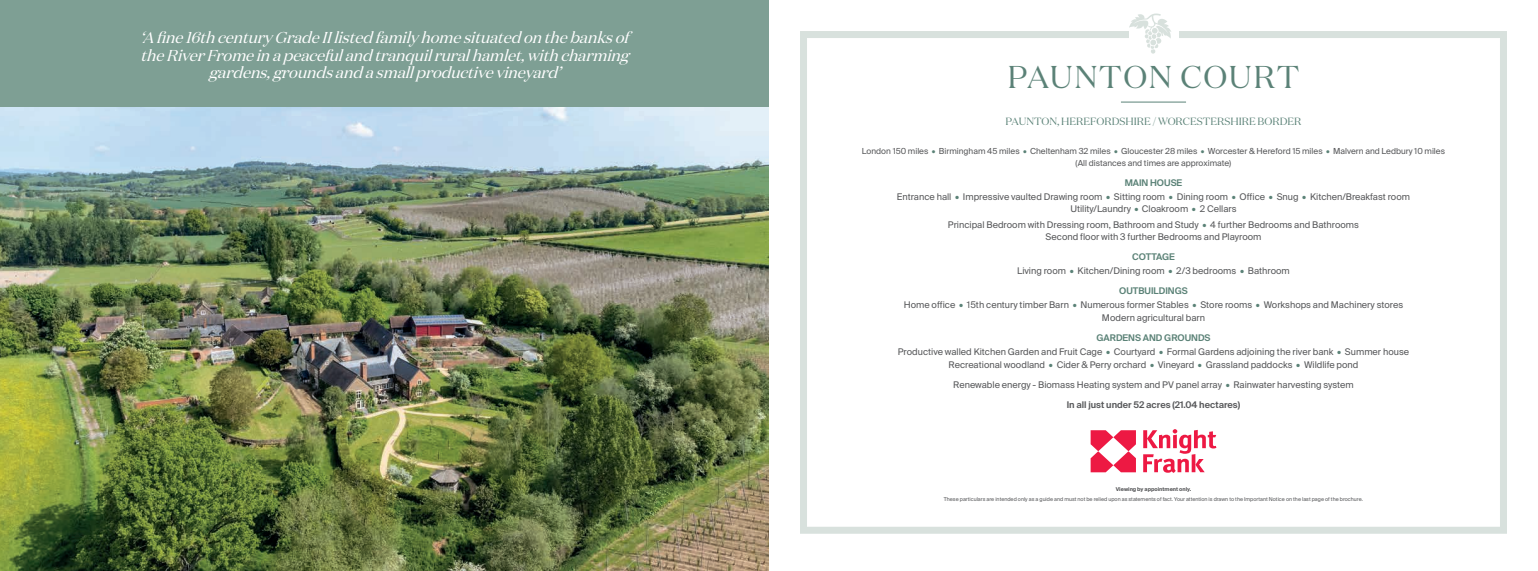
<style>
.page{position:relative;width:1538px;height:571px;background:#fff}
.page>*{position:absolute;margin:0;border:0;box-sizing:border-box;transform-origin:0 0}
.t1{font:31.5px "Domaine Disp";letter-spacing:.05em;color:#5b8277}
.t2{font:italic 15.75px/17.5px "Domaine Disp";color:#fff;text-align:center}
.t3{font:10.5px "Domaine Disp";color:#5b8277}
.t4{font:9.19px/13.9px "Suisse Intl";color:#57585a;text-align:center}
.t5{font:8.31px/11.4px "Suisse Intl";color:#57585a;text-align:center}
.t6{font:5.25px "Suisse Intl";color:#57585a}
.t7{font:700 5.25px "Suisse Intl";color:#57585a}
.s1{color:#5b8277}
.s2{font-weight:600;color:#5b8277}
.s3{font-weight:600}
</style>
<div class="page">
<div style="left:800px;top:31px;width:707px;height:502px;border:7px solid #d8e1dd"></div>
<div style="left:1128px;top:19px;width:50px;height:24px;background:#fff"></div>
<svg style="left:1090px;top:430px;width:46px;height:42px"></svg>
<svg style="left:1143px;top:429px;width:73px;height:43px"></svg>
<img style="left:0;top:107px;width:769px;height:463px">
<div style="left:0;top:0;width:769px;height:107px;background:#7e9f94"></div>
<hr style="left:1121px;top:102px;width:65px;height:1px;background:#5b8277">
<svg style="left:1129px;top:14px;width:42px;height:40px"></svg>
<h2 class="t2" style="left:141px;top:29px;width:494px">‘A fine16thcentury GradeIIlisted family homesituated onthebanksof theRiverFromeinapeacefuland tranquilruralhamlet,withcharming gardens,groundsand asmallproductivevineyard’</h2>
<h1 class="t1" style="left:1007px;top:58px;width:293px">PAUNTON COURT</h1>
<p class="t3" style="left:1005px;top:115px;width:297px">PAUNTON, HEREFORDSHIRE / WORCESTERSHIRE BORDER</p>
<p class="t5" style="left:862px;top:145px;width:585px">London 150 miles <span class="s1">•</span> Birmingham 45 miles <span class="s1">•</span> Cheltenham 32 miles <span class="s1">•</span> Gloucester 28 miles <span class="s1">•</span> Worcester &amp; Hereford 15 miles <span class="s1">•</span> Malvern and Ledbury 10 miles (All distances and times are approximate)</p>
<p class="t4" style="left:897px;top:175px;width:515px"><span class="s2">MAIN HOUSE<br></span>Entrance hall <span class="s1">•</span> Impressive vaulted Drawing room <span class="s1">•</span> Sitting room <span class="s1">•</span> Dining room <span class="s1">•</span> Office <span class="s1">•</span> Snug <span class="s1">•</span> Kitchen/Breakfast room</p>
<p class="t4" style="left:948px;top:201px;width:413px;line-height:15.1px">Utility/Laundry <span class="s1">•</span> Cloakroom <span class="s1">•</span> 2 Cellars<br>Principal Bedroom with Dressing room, Bathroom and Study <span class="s1">•</span> 4 further Bedrooms and Bathrooms</p>
<p class="t4" style="left:1045px;top:230px;width:217px">Second floor with 3 further Bedrooms and Playroom</p>
<p class="t4" style="left:1017px;top:250px;width:274px"><span class="s2">COTTAGE<br></span>Living room <span class="s1">•</span> Kitchen/Dining room <span class="s1">•</span> 2/3 bedrooms <span class="s1">•</span> Bathroom</p>
<p class="t4" style="left:904px;top:284px;width:501px"><span class="s2">OUTBUILDINGS<br></span>Home office <span class="s1">•</span> 15th century timber Barn <span class="s1">•</span> Numerous former Stables <span class="s1">•</span> Store rooms <span class="s1">•</span> Workshops and Machinery stores</p>
<p class="t4" style="left:1102px;top:311px;width:105px">Modern agricultural barn</p>
<p class="t4" style="left:898px;top:331px;width:513px"><span class="s2">GARDENS AND GROUNDS<br></span>Productive walled Kitchen Garden and Fruit Cage <span class="s1">•</span> Courtyard <span class="s1">•</span> Formal Gardens adjoining the river bank <span class="s1">•</span> Summer house</p>
<p class="t4" style="left:948px;top:354px;width:411px;line-height:20.1px">Recreational woodland <span class="s1">•</span> Cider &amp; Perry orchard <span class="s1">•</span> Vineyard <span class="s1">•</span> Grassland paddocks <span class="s1">•</span> Wildlife pond<br>Renewable energy - Biomass Heating system and PV panel array <span class="s1">•</span> Rainwater harvesting system<br><span class="s3">In all just under 52 acres (21.04 hectares)</span></p>
<p class="t7" style="left:1116px;top:486px;width:77px">Viewing by appointment only.</p>
<p class="t6" style="left:944px;top:496px;width:420px">These particulars are intended only as a guide and must not be relied upon as statements of fact. Your attention is drawn to the Important Notice on the last page of the brochure.</p>
</div>
